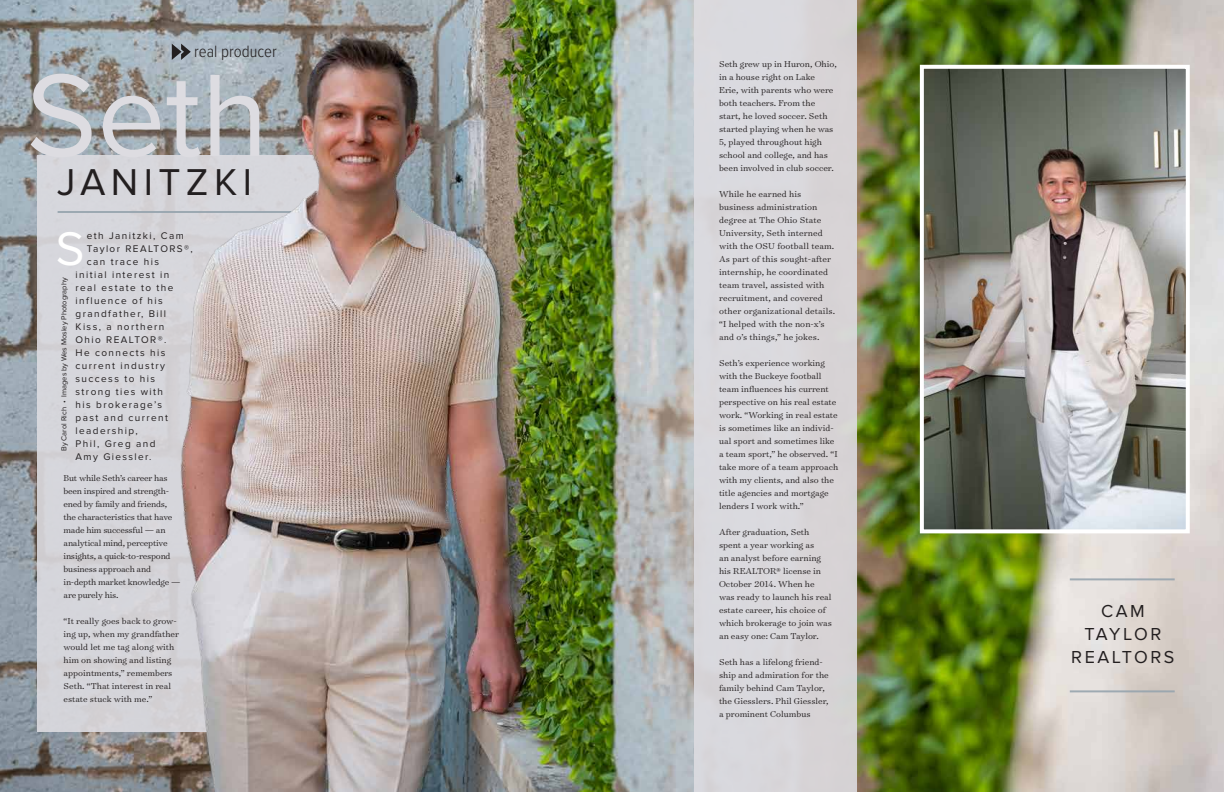
<style>
.page{position:relative;width:1224px;height:792px;background:#fff}
.page>*{position:absolute;margin:0;border:0;box-sizing:border-box;transform-origin:0 0}
.t1{font:121.5px "Proxima Nova";color:#dddce1}
.t2{font:49px "Proxima Nova";color:#fff}
.t3{font:38.7px "Proxima Nova";letter-spacing:.14em;color:#231f20}
.t4{font:18px/22.8px "Proxima Nova";letter-spacing:.14em;color:#231f20;text-align:center}
.t5{font:300 17px "Proxima Nova Cond";color:#231f20}
.t6{font:10px "Proxima Nova";letter-spacing:.14em;color:#231f20}
.t7{font:300 9.8px/13px "Surveyor Text";color:#231f20}
.t8{font:300 9.8px/13px "Surveyor Text";letter-spacing:-.02em;color:#231f20}
.t9{font:7.5px "Proxima Nova";color:#231f20}
</style>
<div class="page">
<img style="left:0;top:0;width:1224px;height:792px">
<div style="left:37px;top:155px;width:287px;height:576px;background:#d6d6db"></div>
<div style="left:694px;top:0;width:163px;height:792px;background:#dddce1"></div>
<hr style="left:58px;top:211px;width:236px;height:2px;background:#96a4ae">
<img style="left:168px;top:24px;width:386px;height:768px">
<img style="left:925px;top:70px;width:260px;height:458px">
<div style="left:920px;top:65px;width:270px;height:468px;border:4px solid #fff"></div>
<hr style="left:1070px;top:578px;width:105px;height:2px;background:#96a4ae">
<hr style="left:1070px;top:690px;width:105px;height:2px;background:#96a4ae">
<h3 class="t5" style="left:194px;top:44px;width:84px">real producer</h3>
<h1 class="t1" style="left:26px;top:46px;width:244px">Seth</h1>
<h3 class="t3" style="left:57px;top:160px;width:196px">JANITZKI</h3>
<h2 class="t2" style="left:56px;top:221px;width:30px">S</h2>
<p class="t6" style="left:87px;top:230px;width:98px">eth Janitzki, Cam</p>
<p class="t6" style="left:87px;top:243px;width:107px">Taylor REALTORS®,</p>
<p class="t6" style="left:87px;top:256px;width:74px">can trace his</p>
<p class="t6" style="left:76px;top:269px;width:95px">initial interest in</p>
<p class="t6" style="left:76px;top:282px;width:99px">real estate to the</p>
<p class="t6" style="left:76px;top:295px;width:89px">influence of his</p>
<p class="t6" style="left:76px;top:308px;width:92px">grandfather, Bill</p>
<p class="t6" style="left:76px;top:321px;width:90px">Kiss, a northern</p>
<p class="t6" style="left:76px;top:334px;width:92px">Ohio REALTOR®.</p>
<p class="t6" style="left:76px;top:347px;width:91px">He connects his</p>
<p class="t6" style="left:76px;top:360px;width:91px">current industry</p>
<p class="t6" style="left:76px;top:373px;width:81px">success to his</p>
<p class="t6" style="left:76px;top:386px;width:89px">strong ties with</p>
<p class="t6" style="left:76px;top:399px;width:88px">his brokerage’s</p>
<p class="t6" style="left:76px;top:412px;width:94px">past and current</p>
<p class="t6" style="left:76px;top:425px;width:64px">leadership,</p>
<p class="t6" style="left:76px;top:438px;width:81px">Phil, Greg and</p>
<p class="t6" style="left:76px;top:451px;width:77px">Amy Giessler.</p>
<p class="t9" style="left:60px;top:451px;width:175px;rotate:-90deg">By Carol Rich • Images by Wes Mosley Photography</p>
<p class="t8" style="left:64px;top:472px;width:118px">But while Seth’s career has been inspired and strength&shy;ened by family and friends, the characteristics that have made him successful — an analytical mind, perceptive insights, a quick-to-respond business approach and in-depth market knowledge — are purely his.</p>
<p class="t7" style="left:64px;top:614px;width:117px">“It really goes back to grow&shy;ing up, when my grandfather would let me tag along with him on showing and listing appointments,” remembers<br>Seth. “That interest in real estate stuck with me.”</p>
<p class="t7" style="left:719px;top:57px;width:119px">Seth grew up in Huron, Ohio, in a house right on Lake<br>Erie, with parents who were both teachers. From the start, he loved soccer. Seth started playing when he was<br>5, played throughout high school and college, and has been involved in club soccer.</p>
<p class="t7" style="left:719px;top:187px;width:118px">While he earned his business administration degree at The Ohio State<br>University, Seth interned with the OSU football team.<br>As part of this sought-after internship, he coordinated team travel, assisted with recruitment, and covered other organizational details. “I helped with the non-x’s and o’s things,” he jokes.</p>
<p class="t7" style="left:719px;top:356px;width:121px">Seth’s experience working with the Buckeye football team influences his current perspective on his real estate work. “Working in real estate is sometimes like an individ&shy;ual sport and sometimes like a team sport,” he observed. “I take more of a team approach with my clients, and also the title agencies and mortgage lenders I work with.”</p>
<p class="t7" style="left:719px;top:525px;width:114px">After graduation, Seth spent a year working as<br>an analyst before earning his REALTOR® license in<br>October 2014. When he was ready to launch his real estate career, his choice of which brokerage to join was an easy one: Cam Taylor.</p>
<p class="t7" style="left:719px;top:655px;width:111px">Seth has a lifelong friend&shy;ship and admiration for the family behind Cam Taylor, the Giesslers. Phil Giessler, a prominent Columbus</p>
<h3 class="t4" style="left:1071px;top:600px;width:105px">CAM<br>TAYLOR<br>REALTORS</h3>
</div>
